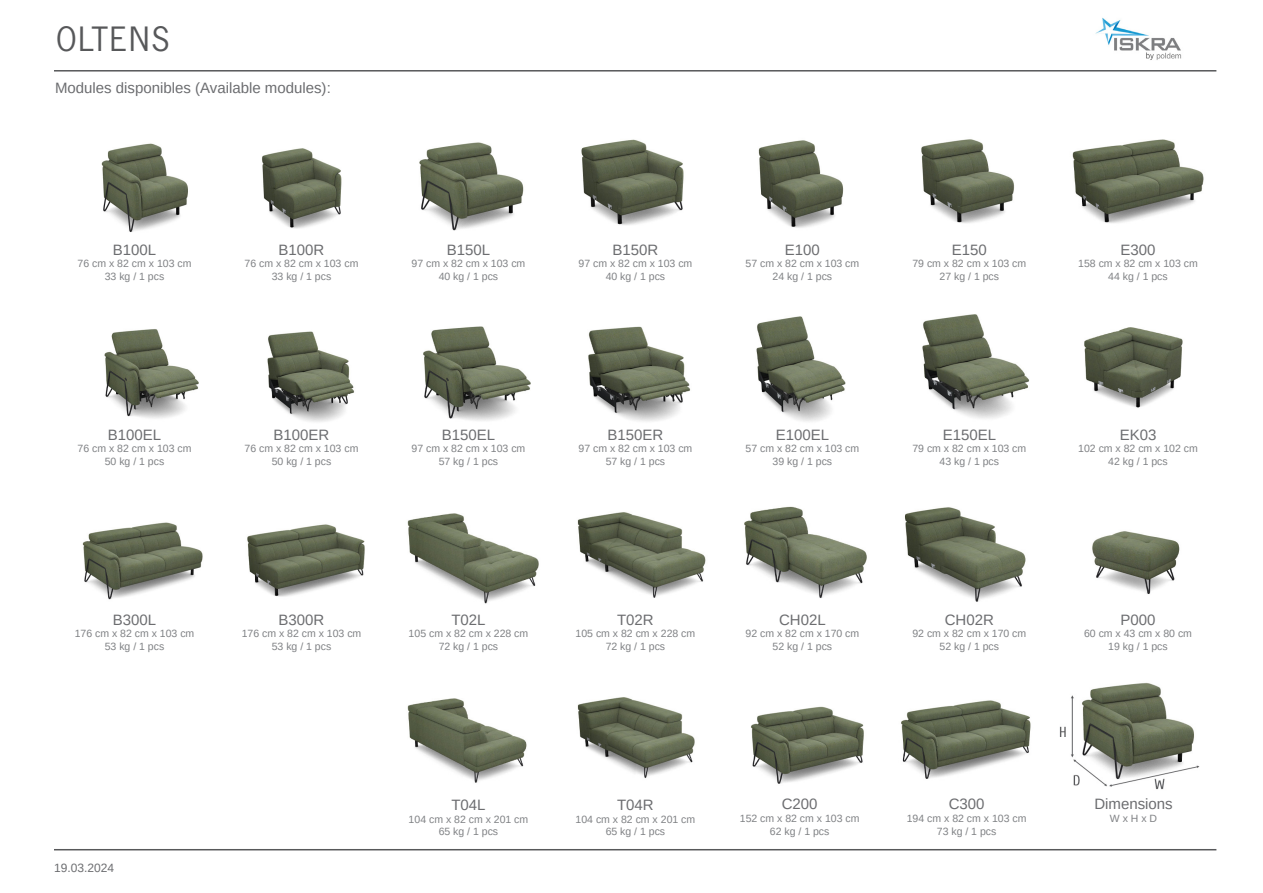
<style>
.page{position:relative;width:1263px;height:893px;background:#fff}
.page>*{position:absolute;margin:0;border:0;box-sizing:border-box;transform-origin:0 0}
.t1{font:31.5px "News Gothic Std";letter-spacing:.05em;color:#57585a}
.t2{font:15px "Arimo";color:#6c6d70}
.t3{font:12px "Arimo";color:#6c6d70}
.t4{font:10.5px "Arimo";color:#808285}
</style>
<div class="page">
<hr style="left:54px;top:70px;width:1162px;height:2px;background:#57585a">
<hr style="left:54px;top:849px;width:1162px;height:1px;background:#57585a">
<img style="left:1095px;top:17px;width:87px;height:43px">
<img style="left:751px;top:706px;width:113px;height:78px">
<img style="left:901px;top:700px;width:130px;height:79px">
<img style="left:1059px;top:682px;width:141px;height:108px">
<img style="left:407px;top:698px;width:120px;height:85px">
<img style="left:577px;top:697px;width:118px;height:82px">
<img style="left:82px;top:522px;width:121px;height:78px">
<img style="left:247px;top:524px;width:118px;height:73px">
<img style="left:407px;top:513px;width:132px;height:91px">
<img style="left:577px;top:512px;width:129px;height:86px">
<img style="left:744px;top:506px;width:123px;height:92px">
<img style="left:905px;top:507px;width:121px;height:95px">
<img style="left:1092px;top:531px;width:88px;height:63px">
<img style="left:104px;top:329px;width:95px;height:90px">
<img style="left:267px;top:331px;width:88px;height:91px">
<img style="left:423px;top:326px;width:108px;height:95px">
<img style="left:588px;top:326px;width:103px;height:96px">
<img style="left:756px;top:316px;width:90px;height:106px">
<img style="left:922px;top:314px;width:108px;height:105px">
<img style="left:1084px;top:327px;width:99px;height:81px">
<img style="left:101px;top:143px;width:87px;height:89px">
<img style="left:262px;top:148px;width:80px;height:81px">
<img style="left:419px;top:142px;width:105px;height:89px">
<img style="left:581px;top:139px;width:103px;height:86px">
<img style="left:758px;top:140px;width:86px;height:88px">
<img style="left:921px;top:139px;width:93px;height:84px">
<img style="left:1072px;top:139px;width:132px;height:84px">
<h1 class="t1" style="left:56px;top:19px;width:115px">OLTENS</h1>
<h2 class="t2" style="left:55px;top:78px;width:277px">Modules disponibles (Available modules):</h2>
<p class="t2" style="left:113px;top:240px;width:45px">B100L</p>
<p class="t4" style="left:78px;top:257px;width:115px">76 cm x 82 cm x 103 cm</p>
<p class="t4" style="left:105px;top:270px;width:61px">33 kg / 1 pcs</p>
<p class="t2" style="left:279px;top:240px;width:47px">B100R</p>
<p class="t4" style="left:245px;top:257px;width:115px">76 cm x 82 cm x 103 cm</p>
<p class="t4" style="left:272px;top:270px;width:61px">33 kg / 1 pcs</p>
<p class="t2" style="left:447px;top:240px;width:45px">B150L</p>
<p class="t4" style="left:412px;top:257px;width:115px">97 cm x 82 cm x 103 cm</p>
<p class="t4" style="left:439px;top:270px;width:61px">40 kg / 1 pcs</p>
<p class="t2" style="left:612px;top:240px;width:47px">B150R</p>
<p class="t4" style="left:578px;top:257px;width:115px">97 cm x 82 cm x 103 cm</p>
<p class="t4" style="left:606px;top:270px;width:61px">40 kg / 1 pcs</p>
<p class="t2" style="left:785px;top:240px;width:37px">E100</p>
<p class="t4" style="left:745px;top:257px;width:115px">57 cm x 82 cm x 103 cm</p>
<p class="t4" style="left:773px;top:270px;width:61px">24 kg / 1 pcs</p>
<p class="t2" style="left:952px;top:240px;width:37px">E150</p>
<p class="t4" style="left:912px;top:257px;width:115px">79 cm x 82 cm x 103 cm</p>
<p class="t4" style="left:939px;top:270px;width:61px">27 kg / 1 pcs</p>
<p class="t2" style="left:1120px;top:240px;width:37px">E300</p>
<p class="t4" style="left:1078px;top:257px;width:121px">158 cm x 82 cm x 103 cm</p>
<p class="t4" style="left:1108px;top:270px;width:61px">44 kg / 1 pcs</p>
<p class="t2" style="left:108px;top:425px;width:55px">B100EL</p>
<p class="t4" style="left:78px;top:442px;width:115px">76 cm x 82 cm x 103 cm</p>
<p class="t4" style="left:105px;top:455px;width:61px">50 kg / 1 pcs</p>
<p class="t2" style="left:274px;top:425px;width:57px">B100ER</p>
<p class="t4" style="left:245px;top:442px;width:115px">76 cm x 82 cm x 103 cm</p>
<p class="t4" style="left:272px;top:455px;width:61px">50 kg / 1 pcs</p>
<p class="t2" style="left:442px;top:425px;width:55px">B150EL</p>
<p class="t4" style="left:412px;top:442px;width:115px">97 cm x 82 cm x 103 cm</p>
<p class="t4" style="left:439px;top:455px;width:61px">57 kg / 1 pcs</p>
<p class="t2" style="left:607px;top:425px;width:57px">B150ER</p>
<p class="t4" style="left:578px;top:442px;width:115px">97 cm x 82 cm x 103 cm</p>
<p class="t4" style="left:606px;top:455px;width:61px">57 kg / 1 pcs</p>
<p class="t2" style="left:776px;top:425px;width:55px">E100EL</p>
<p class="t4" style="left:745px;top:442px;width:115px">57 cm x 82 cm x 103 cm</p>
<p class="t4" style="left:773px;top:455px;width:61px">39 kg / 1 pcs</p>
<p class="t2" style="left:943px;top:425px;width:55px">E150EL</p>
<p class="t4" style="left:912px;top:442px;width:115px">79 cm x 82 cm x 103 cm</p>
<p class="t4" style="left:939px;top:455px;width:61px">43 kg / 1 pcs</p>
<p class="t2" style="left:1120px;top:425px;width:38px">EK03</p>
<p class="t4" style="left:1078px;top:442px;width:121px">102 cm x 82 cm x 102 cm</p>
<p class="t4" style="left:1108px;top:455px;width:61px">42 kg / 1 pcs</p>
<p class="t2" style="left:113px;top:610px;width:45px">B300L</p>
<p class="t4" style="left:75px;top:627px;width:121px">176 cm x 82 cm x 103 cm</p>
<p class="t4" style="left:105px;top:640px;width:61px">53 kg / 1 pcs</p>
<p class="t2" style="left:279px;top:610px;width:47px">B300R</p>
<p class="t4" style="left:242px;top:627px;width:121px">176 cm x 82 cm x 103 cm</p>
<p class="t4" style="left:272px;top:640px;width:61px">53 kg / 1 pcs</p>
<p class="t2" style="left:451px;top:610px;width:36px">T02L</p>
<p class="t4" style="left:409px;top:627px;width:121px">105 cm x 82 cm x 228 cm</p>
<p class="t4" style="left:439px;top:640px;width:61px">72 kg / 1 pcs</p>
<p class="t2" style="left:617px;top:610px;width:38px">T02R</p>
<p class="t4" style="left:576px;top:627px;width:121px">105 cm x 82 cm x 228 cm</p>
<p class="t4" style="left:606px;top:640px;width:61px">72 kg / 1 pcs</p>
<p class="t2" style="left:779px;top:610px;width:48px">CH02L</p>
<p class="t4" style="left:745px;top:627px;width:115px">92 cm x 82 cm x 170 cm</p>
<p class="t4" style="left:773px;top:640px;width:61px">52 kg / 1 pcs</p>
<p class="t2" style="left:945px;top:610px;width:51px">CH02R</p>
<p class="t4" style="left:912px;top:627px;width:115px">92 cm x 82 cm x 170 cm</p>
<p class="t4" style="left:939px;top:640px;width:61px">52 kg / 1 pcs</p>
<p class="t3" style="left:54px;top:861px;width:62px">19.03.2024</p>
<p class="t2" style="left:451px;top:795px;width:36px">T04L</p>
<p class="t4" style="left:409px;top:812px;width:121px">104 cm x 82 cm x 201 cm</p>
<p class="t4" style="left:439px;top:825px;width:61px">65 kg / 1 pcs</p>
<p class="t2" style="left:617px;top:795px;width:38px">T04R</p>
<p class="t4" style="left:576px;top:812px;width:121px">104 cm x 82 cm x 201 cm</p>
<p class="t4" style="left:606px;top:825px;width:61px">65 kg / 1 pcs</p>
<p class="t2" style="left:782px;top:795px;width:37px">C200</p>
<p class="t4" style="left:740px;top:812px;width:121px">152 cm x 82 cm x 103 cm</p>
<p class="t4" style="left:770px;top:824px;width:61px">62 kg / 1 pcs</p>
<p class="t2" style="left:949px;top:795px;width:37px">C300</p>
<p class="t4" style="left:907px;top:812px;width:121px">194 cm x 82 cm x 103 cm</p>
<p class="t4" style="left:937px;top:824px;width:61px">73 kg / 1 pcs</p>
<p class="t2" style="left:1120px;top:610px;width:37px">P000</p>
<p class="t4" style="left:1084px;top:627px;width:109px">60 cm x 43 cm x 80 cm</p>
<p class="t4" style="left:1108px;top:640px;width:61px">19 kg / 1 pcs</p>
<p class="t2" style="left:1094px;top:795px;width:80px">Dimensions</p>
<p class="t4" style="left:1110px;top:812px;width:49px">W x H x D</p>
</div>
